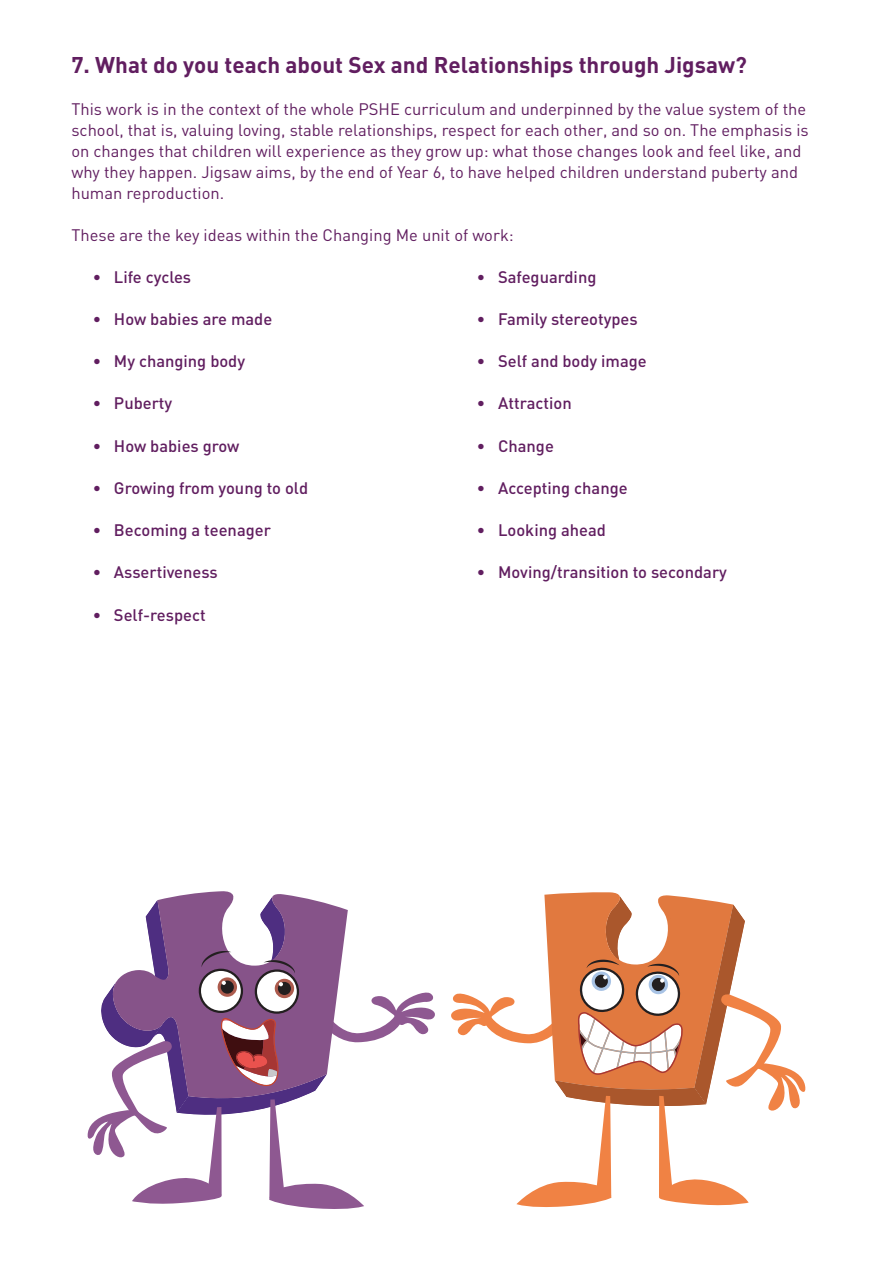
<style>
.page{position:relative;width:893px;height:1263px;background:#fff}
.page>*{position:absolute;margin:0;border:0;box-sizing:border-box;transform-origin:0 0}
.t1{font:700 22.5px "DIN";color:#611e60}
.t2{font:16.5px/21px "DIN";color:#611e60}
.t3{font:500 16.5px "DIN";color:#611e60}
</style>
<div class="page">
<svg style="left:178px;top:891px;width:115px;height:5px"></svg>
<svg style="left:87px;top:896px;width:348px;height:313px"></svg>
<svg style="left:451px;top:892px;width:355px;height:316px"></svg>
<p class="t1" style="left:71px;top:50px;width:677px">7. What do you teach about Sex and Relationships through Jigsaw?</p>
<p class="t2" style="left:71px;top:98px;width:739px">This work is in the context of the whole PSHE curriculum and underpinned by the value system of the school, that is, valuing loving, stable relationships, respect for each other, and so on. The emphasis is on changes that children will experience as they grow up: what those changes look and feel like, and why they happen. Jigsaw aims, by the end of Year 6, to have helped children understand puberty and human reproduction.</p>
<p class="t2" style="left:71px;top:224px;width:444px">These are the key ideas within the Changing Me unit of work:</p>
<p class="t3" style="left:93px;top:266px;width:100px">• Life cycles</p>
<p class="t3" style="left:93px;top:308px;width:181px">• How babies are made</p>
<p class="t3" style="left:93px;top:351px;width:154px">• My changing body</p>
<p class="t3" style="left:93px;top:393px;width:81px">• Puberty</p>
<p class="t3" style="left:93px;top:435px;width:148px">• How babies grow</p>
<p class="t3" style="left:93px;top:477px;width:217px">• Growing from young to old</p>
<p class="t3" style="left:93px;top:520px;width:180px">• Becoming a teenager</p>
<p class="t3" style="left:93px;top:562px;width:127px">• Assertiveness</p>
<p class="t3" style="left:93px;top:604px;width:114px">• Self-respect</p>
<p class="t3" style="left:477px;top:266px;width:121px">• Safeguarding</p>
<p class="t3" style="left:477px;top:308px;width:162px">• Family stereotypes</p>
<p class="t3" style="left:477px;top:351px;width:171px">• Self and body image</p>
<p class="t3" style="left:477px;top:393px;width:96px">• Attraction</p>
<p class="t3" style="left:477px;top:435px;width:79px">• Change</p>
<p class="t3" style="left:477px;top:477px;width:152px">• Accepting change</p>
<p class="t3" style="left:477px;top:520px;width:131px">• Looking ahead</p>
<p class="t3" style="left:477px;top:562px;width:252px">• Moving/transition to secondary</p>
</div>
